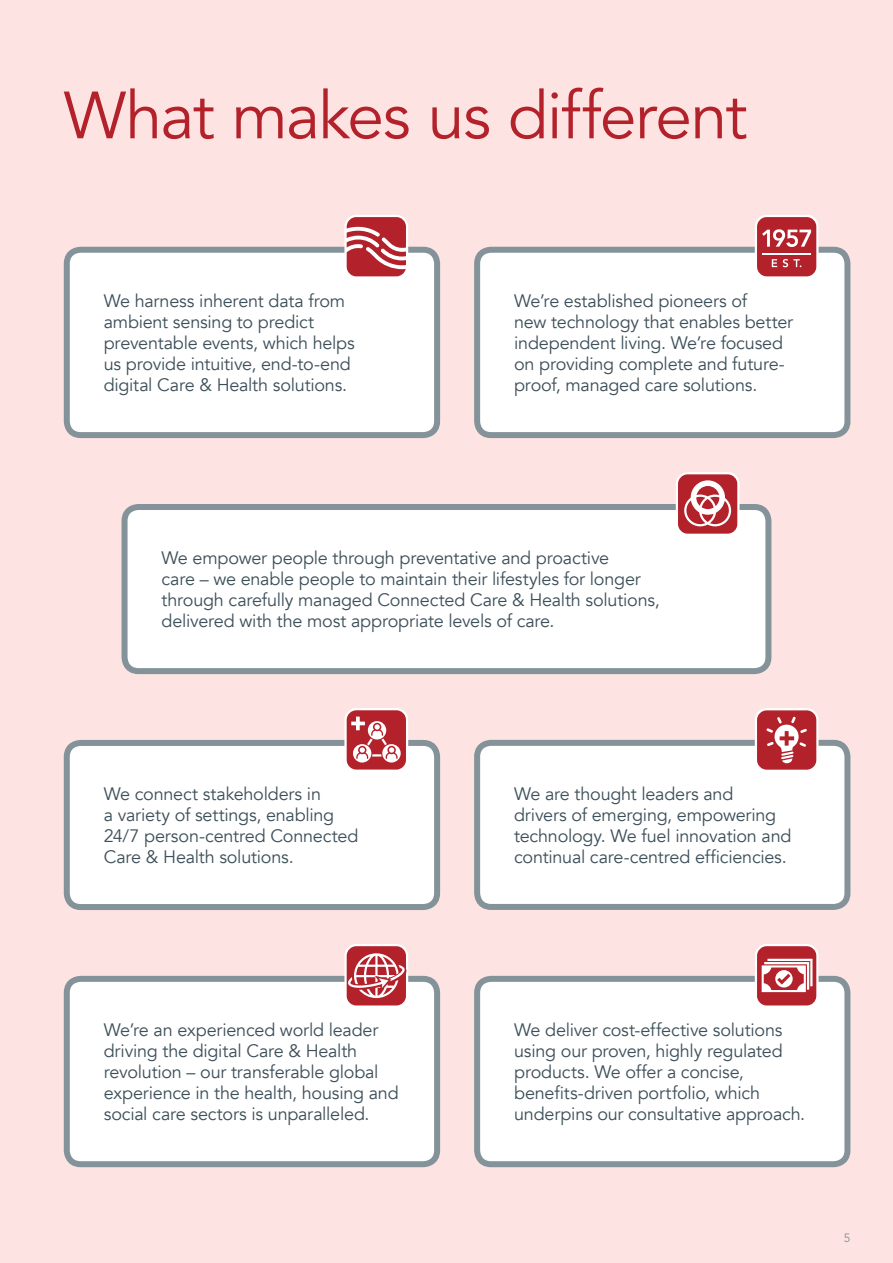
<style>
.page{position:relative;width:893px;height:1263px;background:#fde3e2}
.page>*{position:absolute;margin:0;border:0;box-sizing:border-box;transform-origin:0 0}
.t1{font:66px "Avenir";letter-spacing:-.025em;color:#b3212b}
.Body{font:18px/21px "Avenir";letter-spacing:-.015em;color:#3d4f59}
.t2{font:12px "Avenir LT Std";color:#839399}
</style>
<div class="page">
<div style="left:477px;top:250px;width:370px;height:185px;background:#fff;border-radius:14px"></div>
<div style="left:474px;top:247px;width:376px;height:191px;border:6px solid #839399;border-radius:14px"></div>
<svg style="left:755px;top:215px;width:64px;height:62px;background:#c65960"></svg>
<hr style="left:762px;top:253px;width:49px;height:1px;background:#fff">
<div style="left:67px;top:979px;width:370px;height:185px;background:#fff;border-radius:14px"></div>
<div style="left:64px;top:976px;width:376px;height:191px;border:6px solid #839399;border-radius:14px"></div>
<svg style="left:344px;top:944px;width:64px;height:62px;background:#cc6c72"></svg>
<div style="left:477px;top:979px;width:370px;height:185px;background:#fff;border-radius:14px"></div>
<div style="left:474px;top:976px;width:376px;height:191px;border:6px solid #839399;border-radius:14px"></div>
<svg style="left:755px;top:944px;width:64px;height:62px;background:#ce7178"></svg>
<div style="left:125px;top:507px;width:643px;height:164px;background:#fff;border-radius:14px"></div>
<div style="left:122px;top:504px;width:649px;height:170px;border:6px solid #839399;border-radius:14px"></div>
<svg style="left:676px;top:472px;width:63px;height:62px;background:#cc6b72"></svg>
<div style="left:67px;top:743px;width:370px;height:164px;background:#fff;border-radius:14px"></div>
<div style="left:64px;top:740px;width:376px;height:170px;border:6px solid #839399;border-radius:14px"></div>
<svg style="left:344px;top:708px;width:64px;height:62px"></svg>
<div style="left:477px;top:743px;width:370px;height:164px;background:#fff;border-radius:14px"></div>
<div style="left:474px;top:740px;width:376px;height:170px;border:6px solid #839399;border-radius:14px"></div>
<svg style="left:755px;top:708px;width:64px;height:62px;background:#c75d65"></svg>
<div style="left:67px;top:250px;width:370px;height:185px;background:#fff;border-radius:14px"></div>
<div style="left:64px;top:247px;width:376px;height:191px;border:6px solid #839399;border-radius:14px"></div>
<svg style="left:344px;top:215px;width:64px;height:62px;background:#ca666d"></svg>
<h1 class="t1" style="left:64px;top:76px;width:685px">What makes us different</h1>
<p class="Body" style="left:104px;top:290px;width:252px">We harness inherent data from ambient sensing to predict preventable events, which helps us provide intuitive, end-to-end digital Care &amp; Health solutions.</p>
<p class="Body" style="left:514px;top:290px;width:280px">We’re established pioneers of<br>new technology that enables better independent living. We’re focused on providing complete and future&shy;proof, managed care solutions.</p>
<p class="Body" style="left:162px;top:547px;width:500px">We empower people through preventative and proactive<br>care – we enable people to maintain their lifestyles for longer through carefully managed Connected Care &amp; Health solutions, delivered with the most appropriate levels of care.</p>
<p class="Body" style="left:104px;top:783px;width:256px">We connect stakeholders in<br>a variety of settings, enabling<br>24/7 person-centred Connected<br>Care &amp; Health solutions.</p>
<p class="Body" style="left:514px;top:783px;width:279px">We are thought leaders and<br>drivers of emerging, empowering technology. We fuel innovation and continual care-centred efficiencies.</p>
<p class="Body" style="left:104px;top:1019px;width:296px">We’re an experienced world leader driving the digital Care &amp; Health revolution – our transferable global experience in the health, housing and social care sectors is unparalleled.</p>
<p class="Body" style="left:514px;top:1019px;width:293px">We deliver cost-effective solutions using our proven, highly regulated products. We offer a concise, benefits-driven portfolio, which underpins our consultative approach.</p>
<p class="t2" style="left:844px;top:1231px;width:8px">5</p>
</div>
